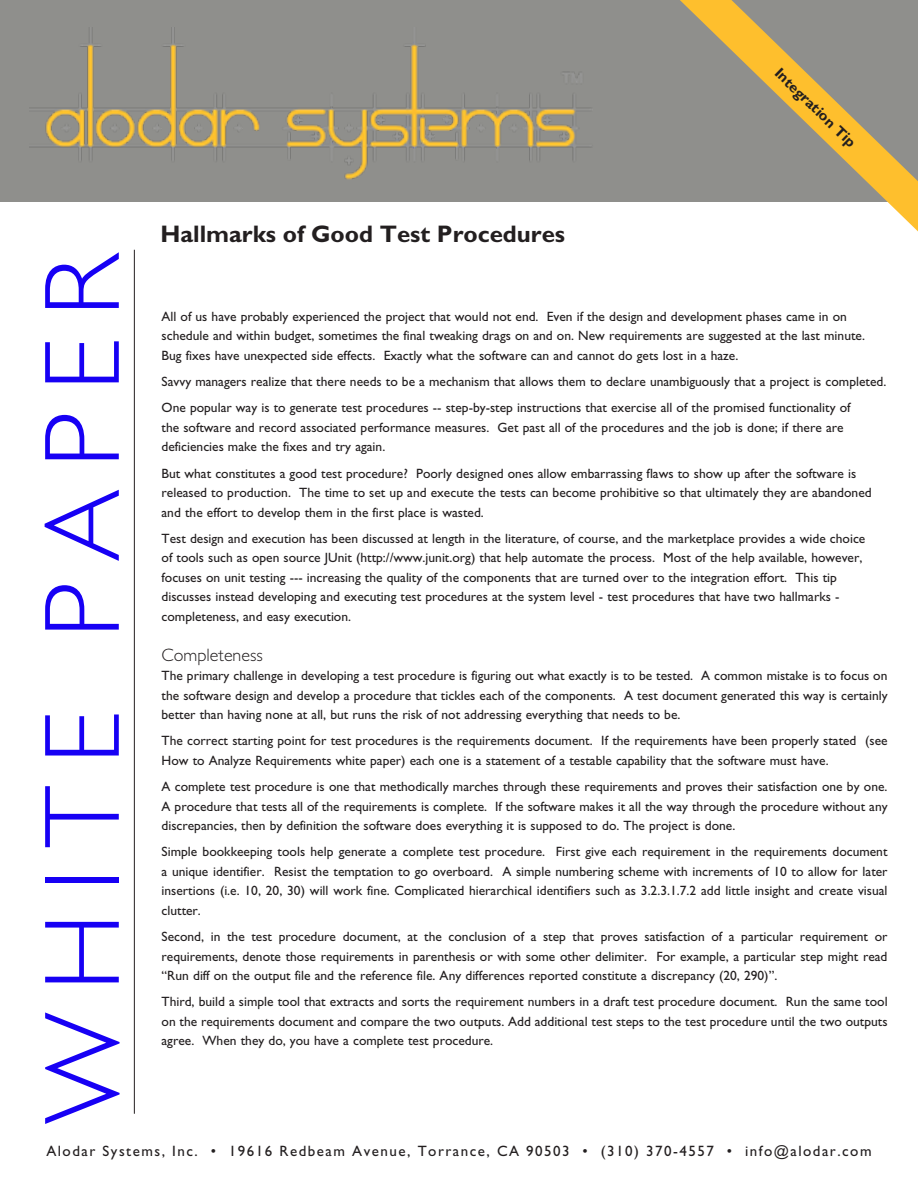
<style>
.page{position:relative;width:918px;height:1188px;background:#fff}
.page>*{position:absolute;margin:0;border:0;box-sizing:border-box;transform-origin:0 0}
.t1{font:300 108px "Gill Sans";letter-spacing:.2em;color:#1700f4}
.Article_Title{font:700 24px "Gill Sans";color:#231f20}
.lt_blue_subheads{font:300 18px "Gill Sans";color:#231f20}
.t2{font:15px "Gill Sans";letter-spacing:.1em;color:#231f20}
.t3{font:700 15px "Gill Sans";color:#231f20}
.text{font:13.5px/19.5px "Gill Sans";color:#231f20}
</style>
<div class="page">
<div style="left:0;top:0;width:918px;height:202px;background:#8f8f8c"></div>
<hr style="left:134px;top:250px;width:1px;height:864px;background:#231f20">
<svg style="left:680px;top:0;width:238px;height:232px"></svg>
<img style="left:29px;top:27px;width:562px;height:152px">
<p class="Article_Title" style="left:160px;top:219px;width:406px">Hallmarks of Good Test Procedures</p>
<p class="t3" style="left:783px;top:64px;width:108px;rotate:44deg">Integration Tip</p>
<p class="t1" style="left:22px;top:1124px;width:873px;rotate:-90deg">WHITE PAPER</p>
<p class="t2" style="left:46px;top:1142px;width:827px">Alodar Systems, Inc. • 19616 Redbeam Avenue, Torrance, CA 90503 • (310) 370-4557 • info@alodar.com</p>
<p class="text" style="left:162px;top:307px;width:705px">All of us have probably experienced the project that would not end. Even if the design and development phases came in on schedule and within budget, sometimes the final tweaking drags on and on. New requirements are suggested at the last minute.<br>Bug fixes have unexpected side effects. Exactly what the software can and cannot do gets lost in a haze.</p>
<p class="text" style="left:162px;top:372px;width:726px">Savvy managers realize that there needs to be a mechanism that allows them to declare unambiguously that a project is completed.</p>
<p class="text" style="left:162px;top:398px;width:690px">One popular way is to generate test procedures -- step-by-step instructions that exercise all of the promised functionality of the software and record associated performance measures. Get past all of the procedures and the job is done; if there are deficiencies make the fixes and try again.</p>
<p class="text" style="left:162px;top:463px;width:712px">But what constitutes a good test procedure? Poorly designed ones allow embarrassing flaws to show up after the software is released to production. The time to set up and execute the tests can become prohibitive so that ultimately they are abandoned and the effort to develop them in the first place is wasted.</p>
<p class="text" style="left:162px;top:529px;width:705px">Test design and execution has been discussed at length in the literature, of course, and the marketplace provides a wide choice of tools such as open source JUnit (http://www.junit.org) that help automate the process. Most of the help available, however, focuses on unit testing --- increasing the quality of the components that are turned over to the integration effort. This tip discusses instead developing and executing test procedures at the system level - test procedures that have two hallmarks - completeness, and easy execution.</p>
<p class="lt_blue_subheads" style="left:162px;top:644px;width:103px">Completeness</p>
<p class="text" style="left:162px;top:666px;width:728px;text-align:justify">The primary challenge in developing a test procedure is figuring out what exactly is to be tested. A common mistake is to focus on the software design and develop a procedure that tickles each of the components. A test document generated this way is certainly better than having none at all, but runs the risk of not addressing everything that needs to be.</p>
<p class="text" style="left:162px;top:731px;width:728px">The correct starting point for test procedures is the requirements document. If the requirements have been properly stated (see<br>How to Analyze Requirements white paper) each one is a statement of a testable capability that the software must have.</p>
<p class="text" style="left:162px;top:777px;width:728px;text-align:justify">A complete test procedure is one that methodically marches through these requirements and proves their satisfaction one by one.<br>A procedure that tests all of the requirements is complete. If the software makes it all the way through the procedure without any discrepancies, then by definition the software does everything it is supposed to do. The project is done.</p>
<p class="text" style="left:162px;top:842px;width:728px;text-align:justify">Simple bookkeeping tools help generate a complete test procedure. First give each requirement in the requirements document a unique identifier. Resist the temptation to go overboard. A simple numbering scheme with increments of 10 to allow for later insertions (i.e. 10, 20, 30) will work fine. Complicated hierarchical identifiers such as 3.2.3.1.7.2 add little insight and create visual clutter.</p>
<p class="text" style="left:162px;top:927px;width:727px;text-align:justify">Second, in the test procedure document, at the conclusion of a step that proves satisfaction of a particular requirement or requirements, denote those requirements in parenthesis or with some other delimiter. For example, a particular step might read “Run diff on the output file and the reference file. Any differences reported constitute a discrepancy (20, 290)”.</p>
<p class="text" style="left:162px;top:992px;width:728px;text-align:justify">Third, build a simple tool that extracts and sorts the requirement numbers in a draft test procedure document. Run the same tool on the requirements document and compare the two outputs. Add additional test steps to the test procedure until the two outputs agree. When they do, you have a complete test procedure.</p>
</div>
